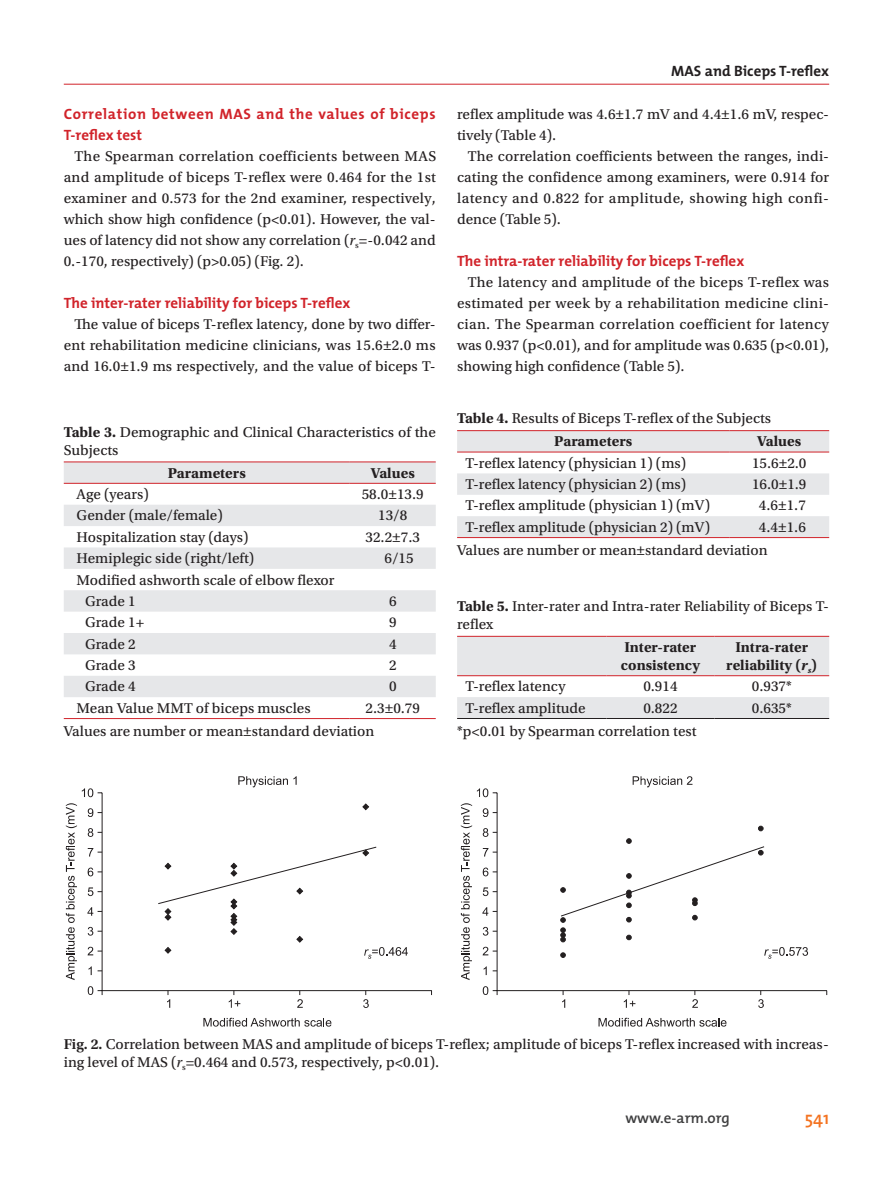
<style>
.page{position:relative;width:893px;height:1191px;background:#fff}
.page>*{position:absolute;margin:0;border:0;box-sizing:border-box;transform-origin:0 0}
.t1{font:600 18px "The Mix";color:#f47321}
.바탕글{font:15px/21px "Utopia Std Capt";color:#231f20;text-align:justify}
.표{font:15px/18px "Utopia Std Capt";color:#231f20}
.그림{font:15px/18px "Utopia Std Capt";color:#231f20}
._1{font:700 15px "The Mix";color:#d1232a}
.표1라인{font:700 15px "Utopia Std";color:#231f20}
._1-2{font:700 15px/21px "The Mix";letter-spacing:.045em;color:#d1232a}
.t2{font:700 15px "The Mix";color:#231f20}
.t3{font:600 15px "The Mix";color:#3e3e3f}
.s1{font-family:"Utopia Std";font-style:italic}
.s2{font-family:"Utopia Std";font-weight:700}
.s3{font-style:italic}
.s4{font-family:"Utopia Std";font-weight:600}
</style>
<div class="page">
<hr style="left:64px;top:84px;width:765px;height:1px;background:#d1232a">
<svg style="left:64px;top:462px;width:372px;height:235px;fill:#e6e7e9"></svg>
<hr style="left:64px;top:461px;width:286px;height:1px;background:#d1232a">
<hr style="left:350px;top:461px;width:86px;height:1px;background:#d1232a">
<hr style="left:64px;top:483px;width:286px;height:1px;background:#d1232a">
<hr style="left:350px;top:483px;width:86px;height:1px;background:#d1232a">
<hr style="left:64px;top:718px;width:286px;height:1px;background:#d1232a">
<hr style="left:350px;top:718px;width:86px;height:1px;background:#d1232a">
<svg style="left:97px;top:792px;width:334px;height:199px"></svg>
<svg style="left:82px;top:788px;width:11px;height:9px"></svg>
<svg style="left:88px;top:966px;width:4px;height:9px"></svg>
<svg style="left:66px;top:803px;width:11px;height:177px"></svg>
<svg style="left:203px;top:1017px;width:128px;height:9px"></svg>
<svg style="left:88px;top:986px;width:5px;height:9px"></svg>
<svg style="left:362px;top:803px;width:8px;height:8px"></svg>
<svg style="left:88px;top:808px;width:14px;height:9px"></svg>
<svg style="left:88px;top:828px;width:14px;height:9px"></svg>
<svg style="left:88px;top:848px;width:14px;height:8px"></svg>
<svg style="left:88px;top:867px;width:14px;height:9px"></svg>
<svg style="left:88px;top:887px;width:14px;height:9px"></svg>
<svg style="left:87px;top:907px;width:15px;height:8px"></svg>
<svg style="left:88px;top:927px;width:14px;height:8px"></svg>
<svg style="left:88px;top:946px;width:14px;height:9px"></svg>
<svg style="left:167px;top:990px;width:3px;height:17px"></svg>
<svg style="left:229px;top:990px;width:11px;height:17px"></svg>
<svg style="left:297px;top:990px;width:6px;height:17px"></svg>
<svg style="left:363px;top:990px;width:6px;height:18px"></svg>
<svg style="left:238px;top:776px;width:59px;height:11px"></svg>
<svg style="left:492px;top:792px;width:334px;height:199px"></svg>
<svg style="left:477px;top:788px;width:11px;height:9px"></svg>
<svg style="left:484px;top:966px;width:3px;height:9px"></svg>
<svg style="left:461px;top:803px;width:11px;height:177px"></svg>
<svg style="left:598px;top:1017px;width:128px;height:9px"></svg>
<svg style="left:483px;top:986px;width:5px;height:9px"></svg>
<svg style="left:483px;top:808px;width:14px;height:9px"></svg>
<svg style="left:483px;top:828px;width:14px;height:9px"></svg>
<svg style="left:483px;top:848px;width:14px;height:8px"></svg>
<svg style="left:483px;top:867px;width:14px;height:9px"></svg>
<svg style="left:483px;top:887px;width:14px;height:9px"></svg>
<svg style="left:482px;top:907px;width:15px;height:8px"></svg>
<svg style="left:483px;top:927px;width:14px;height:8px"></svg>
<svg style="left:483px;top:946px;width:14px;height:9px"></svg>
<svg style="left:562px;top:990px;width:3px;height:17px"></svg>
<svg style="left:624px;top:990px;width:11px;height:17px"></svg>
<svg style="left:692px;top:990px;width:6px;height:17px"></svg>
<svg style="left:758px;top:990px;width:6px;height:18px"></svg>
<svg style="left:633px;top:776px;width:59px;height:11px"></svg>
<svg style="left:157px;top:846px;width:251px;height:112px"></svg>
<svg style="left:758px;top:825px;width:5px;height:6px"></svg>
<svg style="left:560px;top:838px;width:248px;height:120px"></svg>
<svg style="left:457px;top:431px;width:372px;height:106px"></svg>
<hr style="left:457px;top:537px;width:272px;height:1px;background:#d1232a">
<hr style="left:729px;top:537px;width:100px;height:1px;background:#d1232a">
<hr style="left:457px;top:430px;width:272px;height:1px;background:#d1232a">
<hr style="left:729px;top:430px;width:100px;height:1px;background:#d1232a">
<hr style="left:457px;top:451px;width:272px;height:1px;background:#d1232a">
<hr style="left:729px;top:451px;width:100px;height:1px;background:#d1232a">
<svg style="left:457px;top:637px;width:372px;height:81px"></svg>
<hr style="left:457px;top:718px;width:149px;height:1px;background:#231f20">
<hr style="left:606px;top:718px;width:108px;height:1px;background:#231f20">
<hr style="left:714px;top:718px;width:115px;height:1px;background:#231f20">
<hr style="left:457px;top:636px;width:149px;height:1px;background:#d1232a">
<hr style="left:606px;top:636px;width:108px;height:1px;background:#d1232a">
<hr style="left:714px;top:636px;width:115px;height:1px;background:#d1232a">
<hr style="left:457px;top:675px;width:149px;height:1px;background:#d1232a">
<hr style="left:606px;top:675px;width:108px;height:1px;background:#d1232a">
<hr style="left:714px;top:675px;width:115px;height:1px;background:#d1232a">
<p class="_1-2" style="left:64px;top:103px;width:373px">Correlation between MAS and the values of biceps<br>T-reflex test</p>
<p class="바탕글" style="left:64px;top:146px;width:374px;text-indent:11px">The Spearman correlation coefficients between MAS and amplitude of biceps T-reflex were 0.464 for the 1st examiner and 0.573 for the 2nd examiner, respectively, which show high confidence (p&lt;0.01). However, the val&shy;ues of latency did not show any correlation (<span class="s1">r</span><sub>s</sub>=-0.042 and 0.-170, respectively) (p&gt;0.05) (Fig. 2).</p>
<p class="_1" style="left:64px;top:290px;width:288px">The inter-rater reliability for biceps T-reflex</p>
<p class="바탕글" style="left:64px;top:314px;width:374px;text-indent:11px">The value of biceps T-reflex latency, done by two differ&shy;ent rehabilitation medicine clinicians, was 15.6±2.0 ms and 16.0±1.9 ms respectively, and the value of biceps T-</p>
<p class="표" style="left:64px;top:423px;width:374px"><span class="s2">Table 3.</span> Demographic and Clinical Characteristics of the<br>Subjects</p>
<p class="표1라인" style="left:168px;top:464px;width:79px">Parameters</p>
<p class="표1라인" style="left:371px;top:464px;width:46px">Values</p>
<p class="표" style="left:77px;top:485px;width:74px">Age (years)</p>
<p class="표" style="left:362px;top:485px;width:63px">58.0±13.9</p>
<p class="표" style="left:77px;top:507px;width:148px">Gender (male/female)</p>
<p class="표" style="left:378px;top:507px;width:31px">13/8</p>
<p class="표" style="left:77px;top:528px;width:173px">Hospitalization stay (days)</p>
<p class="표" style="left:365px;top:528px;width:56px">32.2±7.3</p>
<p class="표" style="left:77px;top:549px;width:179px">Hemiplegic side (right/left)</p>
<p class="표" style="left:384px;top:549px;width:31px">6/15</p>
<p class="표" style="left:77px;top:571px;width:260px">Modified ashworth scale of elbow flexor</p>
<p class="표" style="left:85px;top:592px;width:52px">Grade 1</p>
<p class="표" style="left:389px;top:592px;width:9px">6</p>
<p class="표" style="left:85px;top:613px;width:61px">Grade 1+</p>
<p class="표" style="left:389px;top:613px;width:9px">9</p>
<p class="표" style="left:85px;top:635px;width:52px">Grade 2</p>
<p class="표" style="left:389px;top:635px;width:9px">4</p>
<p class="표" style="left:85px;top:656px;width:52px">Grade 3</p>
<p class="표" style="left:389px;top:656px;width:9px">2</p>
<p class="표" style="left:85px;top:678px;width:52px">Grade 4</p>
<p class="표" style="left:389px;top:678px;width:9px">0</p>
<p class="표" style="left:77px;top:699px;width:236px">Mean Value MMT of biceps muscles</p>
<p class="표" style="left:365px;top:699px;width:56px">2.3±0.79</p>
<p class="표" style="left:64px;top:722px;width:312px">Values are number or mean±standard deviation</p>
<p class="t2" style="left:671px;top:59px;width:159px">MAS and Biceps T-reflex</p>
<p class="바탕글" style="left:457px;top:104px;width:374px">reflex amplitude was 4.6±1.7 mV and 4.4±1.6 mV, respec&shy;tively (Table 4).</p>
<p class="바탕글" style="left:457px;top:146px;width:374px;text-indent:11px">The correlation coefficients between the ranges, indi&shy;cating the confidence among examiners, were 0.914 for latency and 0.822 for amplitude, showing high confi&shy;dence (Table 5).</p>
<p class="_1" style="left:457px;top:248px;width:289px">The intra-rater reliability for biceps T-reflex</p>
<p class="바탕글" style="left:457px;top:272px;width:374px;text-indent:11px">The latency and amplitude of the biceps T-reflex was estimated per week by a rehabilitation medicine clini&shy;cian. The Spearman correlation coefficient for latency was 0.937 (p&lt;0.01), and for amplitude was 0.635 (p&lt;0.01), showing high confidence (Table 5).</p>
<p class="표" style="left:457px;top:410px;width:316px"><span class="s2">Table 4.</span> Results of Biceps T-reflex of the Subjects</p>
<p class="표1라인" style="left:554px;top:433px;width:79px">Parameters</p>
<p class="표1라인" style="left:757px;top:433px;width:46px">Values</p>
<p class="표" style="left:466px;top:454px;width:222px">T-reflex latency (physician 1) (ms)</p>
<p class="표" style="left:752px;top:454px;width:56px">15.6±2.0</p>
<p class="표" style="left:466px;top:475px;width:222px">T-reflex latency (physician 2) (ms)</p>
<p class="표" style="left:752px;top:475px;width:56px">16.0±1.9</p>
<p class="표" style="left:466px;top:497px;width:246px">T-reflex amplitude (physician 1) (mV)</p>
<p class="표" style="left:759px;top:497px;width:48px">4.6±1.7</p>
<p class="표" style="left:466px;top:518px;width:246px">T-reflex amplitude (physician 2) (mV)</p>
<p class="표" style="left:759px;top:518px;width:48px">4.4±1.6</p>
<p class="표" style="left:457px;top:541px;width:312px">Values are number or mean±standard deviation</p>
<p class="표" style="left:457px;top:597px;width:374px"><span class="s2">Table 5.</span> Inter-rater and Intra-rater Reliability of Biceps T&shy;reflex</p>
<p class="표1라인" style="left:624px;top:638px;width:73px">Inter-rater</p>
<p class="표1라인" style="left:621px;top:656px;width:80px">consistency</p>
<p class="표1라인" style="left:735px;top:638px;width:74px">Intra-rater</p>
<p class="표1라인" style="left:726px;top:656px;width:93px">reliability (<span class="s3">r</span><sub>s</sub>)</p>
<p class="표" style="left:466px;top:678px;width:101px">T-reflex latency</p>
<p class="표" style="left:643px;top:678px;width:36px">0.914</p>
<p class="표" style="left:752px;top:678px;width:41px">0.937*</p>
<p class="표" style="left:466px;top:699px;width:122px">T-reflex amplitude</p>
<p class="표" style="left:643px;top:699px;width:36px">0.822</p>
<p class="표" style="left:752px;top:699px;width:41px">0.635*</p>
<p class="표" style="left:457px;top:722px;width:241px">*p&lt;0.01 by Spearman correlation test</p>
<p class="그림" style="left:64px;top:1035px;width:767px"><span class="s4">Fig. 2.</span> Correlation between MAS and amplitude of biceps T-reflex; amplitude of biceps T-reflex increased with increas&shy;ing level of MAS (<span class="s1">r</span><sub>s</sub>=0.464 and 0.573, respectively, p&lt;0.01).</p>
<p class="t3" style="left:625px;top:1105px;width:106px">www.e-arm.org</p>
<p class="t1" style="left:805px;top:1102px;width:26px">541</p>
</div>
